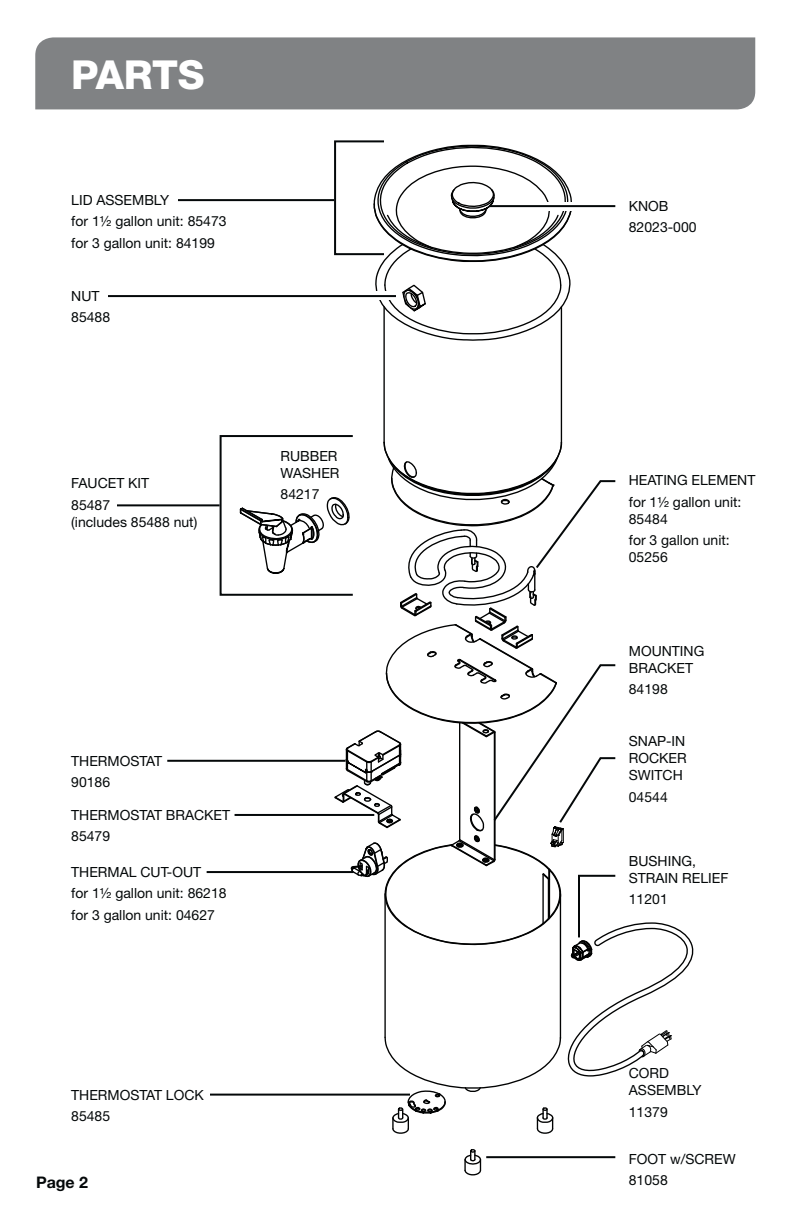
<style>
.page{position:relative;width:792px;height:1224px;background:#fff}
.page>*{position:absolute;margin:0;border:0;box-sizing:border-box;transform-origin:0 0}
.t1{font:800 40px "Helvetica Neue";letter-spacing:-.01em;color:#fff}
.t2{font:700 16px "Helvetica Neue";color:#040809}
.t3{font:14px/21.4px "Helvetica Neue";color:#040809}
</style>
<div class="page">
<hr style="left:383px;top:307px;width:2px;height:135px;background:#010202">
<hr style="left:561px;top:307px;width:1px;height:135px;background:#010202">
<svg style="left:464px;top:1149px;width:18px;height:27px"></svg>
<svg style="left:368px;top:144px;width:204px;height:198px"></svg>
<hr style="left:178px;top:199px;width:156px;height:2px;background:#040809">
<hr style="left:210px;top:1094px;width:200px;height:2px;background:#040809">
<hr style="left:207px;top:871px;width:147px;height:2px;background:#040809">
<hr style="left:235px;top:814px;width:139px;height:2px;background:#040809">
<hr style="left:167px;top:760px;width:179px;height:2px;background:#040809">
<hr style="left:117px;top:504px;width:103px;height:2px;background:#040809">
<svg style="left:239px;top:441px;width:455px;height:693px"></svg>
<hr style="left:486px;top:1156px;width:129px;height:2px;background:#040809">
<div style="left:35px;top:37px;width:720px;height:72px;background:#808284"></div>
<div style="left:334px;top:140px;width:51px;height:115px;border:2px solid #040809"></div>
<div style="left:220px;top:435px;width:134px;height:161px;border:2px solid #040809"></div>
<svg style="left:369px;top:291px;width:29px;height:9px"></svg>
<svg style="left:537px;top:202px;width:45px;height:9px"></svg>
<hr style="left:490px;top:205px;width:125px;height:2px;background:#040809">
<hr style="left:108px;top:295px;width:288px;height:2px;background:#040809">
<h1 class="t1" style="left:71px;top:60px;width:135px">PARTS</h1>
<p class="t3" style="left:71px;top:191px;width:157px">LID ASSEMBLY<br>for 1½ gallon unit: 85473 for 3 gallon unit: 84199</p>
<p class="t3" style="left:71px;top:287px;width:40px">NUT<br>85488</p>
<p class="t3" style="left:71px;top:474px;width:80px">FAUCET KIT<br>85487</p>
<p class="t3" style="left:71px;top:512px;width:128px">(includes 85488 nut)</p>
<p class="t3" style="left:281px;top:449px;width:61px;line-height:17px">RUBBER<br>WASHER</p>
<p class="t3" style="left:281px;top:485px;width:40px">84217</p>
<p class="t3" style="left:71px;top:752px;width:92px">THERMOSTAT<br>90186</p>
<p class="t3" style="left:71px;top:806px;width:160px">THERMOSTAT BRACKET<br>85479</p>
<p class="t3" style="left:71px;top:863px;width:157px">THERMAL CUT-OUT<br>for 1½ gallon unit: 86218 for 3 gallon unit: 04627</p>
<p class="t3" style="left:71px;top:1085px;width:134px">THERMOSTAT LOCK<br>85485</p>
<p class="t2" style="left:36px;top:1177px;width:54px">Page 2</p>
<p class="t3" style="left:629px;top:197px;width:69px">KNOB<br>82023-000</p>
<p class="t3" style="left:629px;top:471px;width:128px">HEATING ELEMENT for 1½ gallon unit:</p>
<p class="t3" style="left:629px;top:509px;width:102px">85484<br>for 3 gallon unit:</p>
<p class="t3" style="left:629px;top:548px;width:40px">05256</p>
<p class="t3" style="left:629px;top:644px;width:77px;line-height:17px">MOUNTING<br>BRACKET</p>
<p class="t3" style="left:629px;top:680px;width:40px">84198</p>
<p class="t3" style="left:629px;top:734px;width:59px;line-height:17px;text-align:justify">SNAP-IN ROCKER SWITCH</p>
<p class="t3" style="left:629px;top:787px;width:40px">04544</p>
<p class="t3" style="left:629px;top:854px;width:101px;line-height:17px">BUSHING,<br>STRAIN RELIEF</p>
<p class="t3" style="left:629px;top:890px;width:40px">11201</p>
<p class="t3" style="left:629px;top:1066px;width:74px;line-height:17px">CORD<br>ASSEMBLY</p>
<p class="t3" style="left:629px;top:1102px;width:40px">11379</p>
<p class="t3" style="left:629px;top:1149px;width:108px">FOOT w/SCREW<br>81058</p>
</div>
